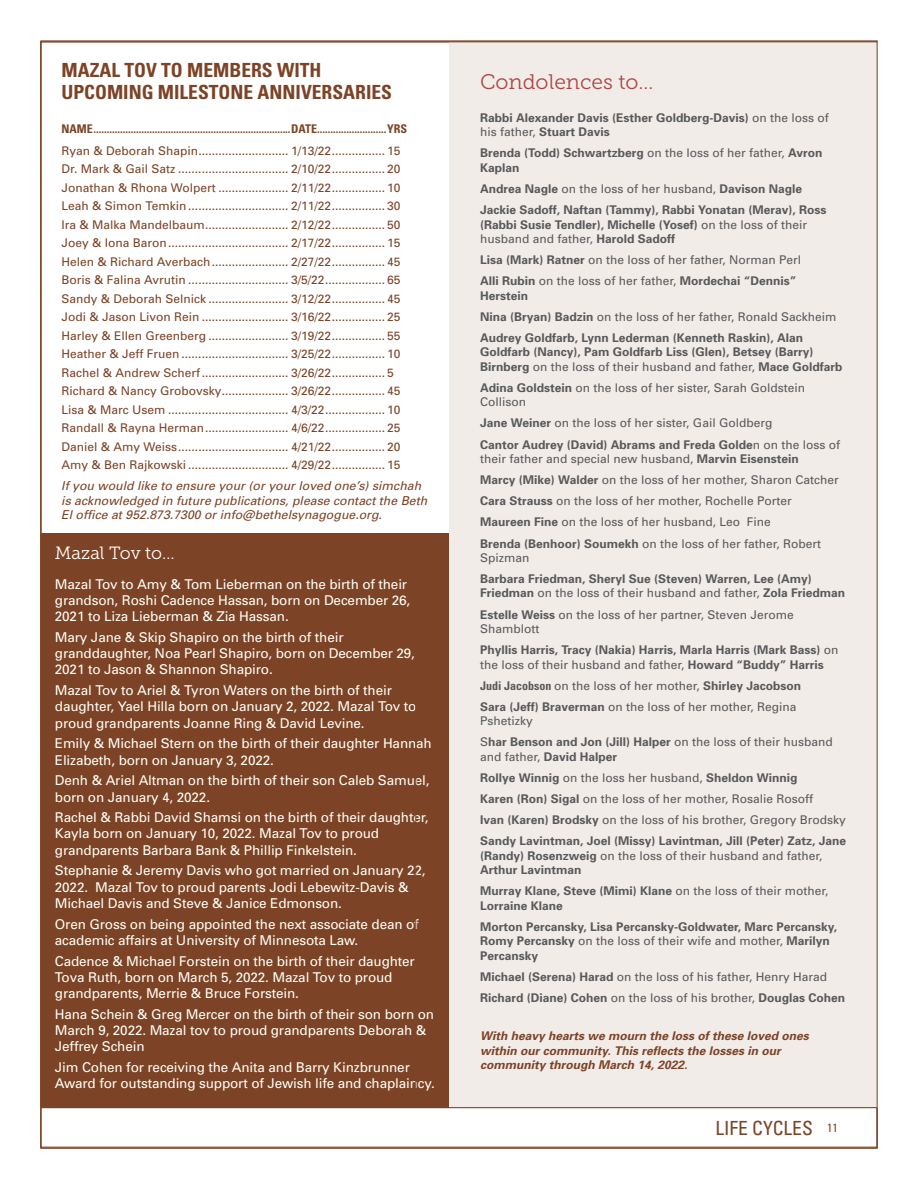
<style>
.page{position:relative;width:918px;height:1188px;background:#fff}
.page>*{position:absolute;margin:0;border:0;box-sizing:border-box;transform-origin:0 0}
.t1{font:21px "Museo Slab 300";color:#ad4745}
.t2{font:700 condensed 19.5px/22.5px "Univers";color:#7c4326}
.t3{font:condensed 19.5px "Univers";color:#7c4326}
.t4{font:17.7px "Museo Slab 300";color:#fffef6}
.t5{font:13.5px/16.2px "Univers";letter-spacing:-.01em;color:#fffef6}
.t6{font:italic 12.3px/14.7px "Univers";color:#7c4326}
.t7{font:12px/18.5px "Univers";color:#7c4326}
.t8{font:700 12px/14.4px "Univers";color:#58595b}
.t9{font:12px/21.1px "Univers";color:#58595b}
.t10{font:italic 700 12px/14.4px "Univers";color:#7c4326}
.t11{font:700 condensed 12px "Univers";color:#7c4326}
.t12{font:condensed 12px "Univers";color:#7c4326}
.s1{font-weight:400}
.s2{font-weight:700}
.s3{font-weight:700;font-stretch:condensed}
</style>
<div class="page">
<div style="left:41px;top:534px;width:408px;height:574px;background:#7c4326"></div>
<div style="left:449px;top:42px;width:429px;height:1066px;background:#f2ece9"></div>
<hr style="left:41px;top:1107px;width:836px;height:1px;background:#7c4326">
<h2 class="t2" style="left:62px;top:58px;width:332px">MAZAL TOV TO MEMBERS WITH<br>UPCOMING MILESTONE ANNIVERSARIES</h2>
<p class="t11" style="left:62px;top:122px;width:347px">NAME..........................................................................DATE..........................YRS</p>
<p class="t7" style="left:62px;top:141px;width:340px">Ryan &amp; Deborah Shapin........................... 1/13/22................ 15<br>Dr. Mark &amp; Gail Satz ................................. 2/10/22................ 20<br>Jonathan &amp; Rhona Wolpert ..................... 2/11/22................ 10<br>Leah &amp; Simon Temkin .............................. 2/11/22................ 30<br>Ira &amp; Malka Mandelbaum......................... 2/12/22................ 50<br>Joey &amp; Iona Baron.................................... 2/17/22................ 15<br>Helen &amp; Richard Averbach....................... 2/27/22................ 45<br>Boris &amp; Falina Avrutin .............................. 3/5/22.................. 65<br>Sandy &amp; Deborah Selnick ........................ 3/12/22................ 45<br>Jodi &amp; Jason Livon Rein .......................... 3/16/22................ 25<br>Harley &amp; Ellen Greenberg ........................ 3/19/22................ 55<br>Heather &amp; Jeff Fruen ................................ 3/25/22................ 10<br>Rachel &amp; Andrew Scherf.......................... 3/26/22................ 5<br>Richard &amp; Nancy Grobovsky.................... 3/26/22................ 45<br>Lisa &amp; Marc Usem .................................... 4/3/22.................. 10<br>Randall &amp; Rayna Herman......................... 4/6/22.................. 25<br>Daniel &amp; Amy Weiss................................. 4/21/22................ 20<br>Amy &amp; Ben Rajkowski .............................. 4/29/22................ 15</p>
<p class="t6" style="left:61px;top:478px;width:368px">If you would like to ensure your (or your loved one’s) simchah is acknowledged in future publications, please contact the Beth<br>El office at 952.873.7300 or info@bethelsynagogue.org.</p>
<h3 class="t4" style="left:55px;top:543px;width:121px">Mazal Tov to…</h3>
<p class="t5" style="left:55px;top:576px;width:357px">Mazal Tov to Amy &amp; Tom Lieberman on the birth of their grandson, Roshi Cadence Hassan, born on December 26,<br>2021 to Liza Lieberman &amp; Zia Hassan.</p>
<p class="t5" style="left:55px;top:629px;width:362px">Mary Jane &amp; Skip Shapiro on the birth of their granddaughter, Noa Pearl Shapiro, born on December 29,<br>2021 to Jason &amp; Shannon Shapiro.</p>
<p class="t5" style="left:55px;top:682px;width:363px">Mazal Tov to Ariel &amp; Tyron Waters on the birth of their daughter, Yael Hilla born on January 2, 2022. Mazal Tov to proud grandparents Joanne Ring &amp; David Levine.</p>
<p class="t5" style="left:55px;top:735px;width:378px">Emily &amp; Michael Stern on the birth of their daughter Hannah<br>Elizabeth, born on January 3, 2022.</p>
<p class="t5" style="left:55px;top:772px;width:376px">Denh &amp; Ariel Altman on the birth of their son Caleb Samuel, born on January 4, 2022.</p>
<p class="t5" style="left:55px;top:809px;width:375px">Rachel &amp; Rabbi David Shamsi on the birth of their daughter,<br>Kayla born on January 10, 2022. Mazal Tov to proud grandparents Barbara Bank &amp; Phillip Finkelstein.</p>
<p class="t5" style="left:55px;top:862px;width:372px">Stephanie &amp; Jeremy Davis who got married on January 22,<br>2022. Mazal Tov to proud parents Jodi Lebewitz-Davis &amp;<br>Michael Davis and Steve &amp; Janice Edmonson.</p>
<p class="t5" style="left:55px;top:916px;width:365px">Oren Gross on being appointed the next associate dean of academic affairs at University of Minnesota Law.</p>
<p class="t5" style="left:55px;top:953px;width:362px">Cadence &amp; Michael Forstein on the birth of their daughter<br>Tova Ruth, born on March 5, 2022. Mazal Tov to proud grandparents, Merrie &amp; Bruce Forstein.</p>
<p class="t5" style="left:55px;top:1006px;width:381px">Hana Schein &amp; Greg Mercer on the birth of their son born on<br>March 9, 2022. Mazal tov to proud grandparents Deborah &amp;<br>Jeffrey Schein</p>
<p class="t5" style="left:55px;top:1059px;width:382px">Jim Cohen for receiving the Anita and Barry Kinzbrunner<br>Award for outstanding support of Jewish life and chaplaincy.</p>
<h1 class="t1" style="left:480px;top:70px;width:175px">Condolences to…</h1>
<p class="t8" style="left:480px;top:110px;width:350px">Rabbi Alexander Davis (Esther Goldberg-Davis) <span class="s1">on the loss of his father,</span> Stuart Davis</p>
<p class="t8" style="left:480px;top:146px;width:344px">Brenda (Todd) Schwartzberg <span class="s1">on the loss of her father,</span> Avron<br>Kaplan</p>
<p class="t8" style="left:480px;top:178px;width:348px;line-height:21.1px">Andrea Nagle <span class="s1">on the loss of her husband,</span> Davison Nagle<br>Jackie Sadoff, Naftan (Tammy), Rabbi Yonatan (Merav), Ross</p>
<p class="t8" style="left:480px;top:217px;width:329px">(Rabbi Susie Tendler), Michelle (Yosef) <span class="s1">on the loss of their husband and father,</span> Harold Sadoff</p>
<p class="t9" style="left:480px;top:249px;width:323px"><span class="s2">Lisa (Mark) Ratner</span> on the loss of her father, Norman Perl<br><span class="s2">Alli Rubin</span> on the loss of her father, <span class="s2">Mordechai “Dennis”</span></p>
<p class="t8" style="left:480px;top:284px;width:358px;line-height:21.1px">Herstein<br>Nina (Bryan) Badzin <span class="s1">on the loss of her father, Ronald Sackheim<br></span>Audrey Goldfarb, Lynn Lederman (Kenneth Raskin), Alan</p>
<p class="t8" style="left:480px;top:344px;width:364px">Goldfarb (Nancy), Pam Goldfarb Liss (Glen), Betsey (Barry)<br>Birnberg <span class="s1">on the loss of their husband and father,</span> Mace Goldfarb</p>
<p class="t9" style="left:480px;top:380px;width:327px;line-height:14.4px"><span class="s2">Adina Goldstein</span> on the loss of her sister, Sarah Goldstein<br>Collison</p>
<p class="t8" style="left:480px;top:412px;width:362px;line-height:21.1px">Jane Weiner <span class="s1">on the loss of her sister, Gail Goldberg<br></span>Cantor Audrey (David) Abrams and Freda Golde<span class="s1">n on the loss of</span></p>
<p class="t9" style="left:480px;top:448px;width:360px">their father and special new husband, <span class="s2">Marvin Eisenstein<br>Marcy (Mike) Walder</span> on the loss of her mother, Sharon Catcher <span class="s2">Cara Strauss</span> on the loss of her mother, Rochelle Porter <span class="s2">Maureen Fine</span> on the loss of her husband, Leo Fine<br><span class="s2">Brenda (Benhoor) Soumekh</span> on the loss of her father, Robert</p>
<p class="t9" style="left:480px;top:547px;width:51px">Spizman</p>
<p class="t8" style="left:480px;top:571px;width:367px">Barbara Friedman, Sheryl Sue (Steven) Warren, Lee (Amy)<br>Friedman <span class="s1">on the loss of their husband and father,</span> Zola Friedman</p>
<p class="t9" style="left:480px;top:607px;width:315px;line-height:14.4px"><span class="s2">Estelle Weiss</span> on the loss of her partner, Steven Jerome<br>Shamblott</p>
<p class="t8" style="left:480px;top:642px;width:360px">Phyllis Harris, Tracy (Nakia) Harris, Marla Harris (Mark Bass) <span class="s1">on the loss of their husband and father,</span> Howard “Buddy” Harris</p>
<p class="t9" style="left:480px;top:675px;width:323px"><span class="s3">Judi Jacobson</span> on the loss of her mother, <span class="s2">Shirley Jacobson<br>Sara (Jeff) Braverman</span> on the loss of her mother, Regina</p>
<p class="t9" style="left:480px;top:710px;width:354px">Pshetizky<br>S<span class="s2">har Benson and Jon (Jill) Halper</span> on the loss of their husband</p>
<p class="t8" style="left:480px;top:746px;width:368px;line-height:21.1px"><span class="s1">and father,</span> David Halper<br>Rollye Winnig <span class="s1">on the loss her husband,</span> Sheldon Winnig<br>Karen (Ron) Sigal <span class="s1">on the loss of her mother, Rosalie Rosoff<br></span>Ivan (Karen) Brodsky <span class="s1">on the loss of his brother, Gregory Brodsky </span>Sandy Lavintman, Joel (Missy) Lavintman, Jill (Peter) Zatz, Jane</p>
<p class="t9" style="left:480px;top:848px;width:344px;line-height:14.4px"><span class="s2">(Randy) Rosenzweig</span> on the loss of their husband and father,<br><span class="s2">Arthur Lavintman</span></p>
<p class="t8" style="left:480px;top:883px;width:350px">Murray Klane, Steve (Mimi) Klane <span class="s1">on the loss of their mother,<br></span>Lorraine Klane</p>
<p class="t8" style="left:480px;top:919px;width:359px">Morton Percansky, Lisa Percansky-Goldwater, Marc Percansky,<br>Romy Percansky <span class="s1">on the loss of their wife and mother,</span> Marilyn<br>Percansky</p>
<p class="t9" style="left:480px;top:966px;width:367px"><span class="s2">Michael (Serena) Harad</span> on the loss of his father, Henry Harad<br><span class="s2">Richard (Diane) Cohen</span> on the loss of his brother, <span class="s2">Douglas Cohen</span></p>
<p class="t10" style="left:480px;top:1028px;width:330px">With heavy hearts we mourn the loss of these loved ones within our community. This reflects the losses in our community through March 14, 2022.</p>
<h2 class="t3" style="left:715px;top:1116px;width:99px">LIFE CYCLES</h2>
<p class="t12" style="left:827px;top:1120px;width:12px">11</p>
</div>
